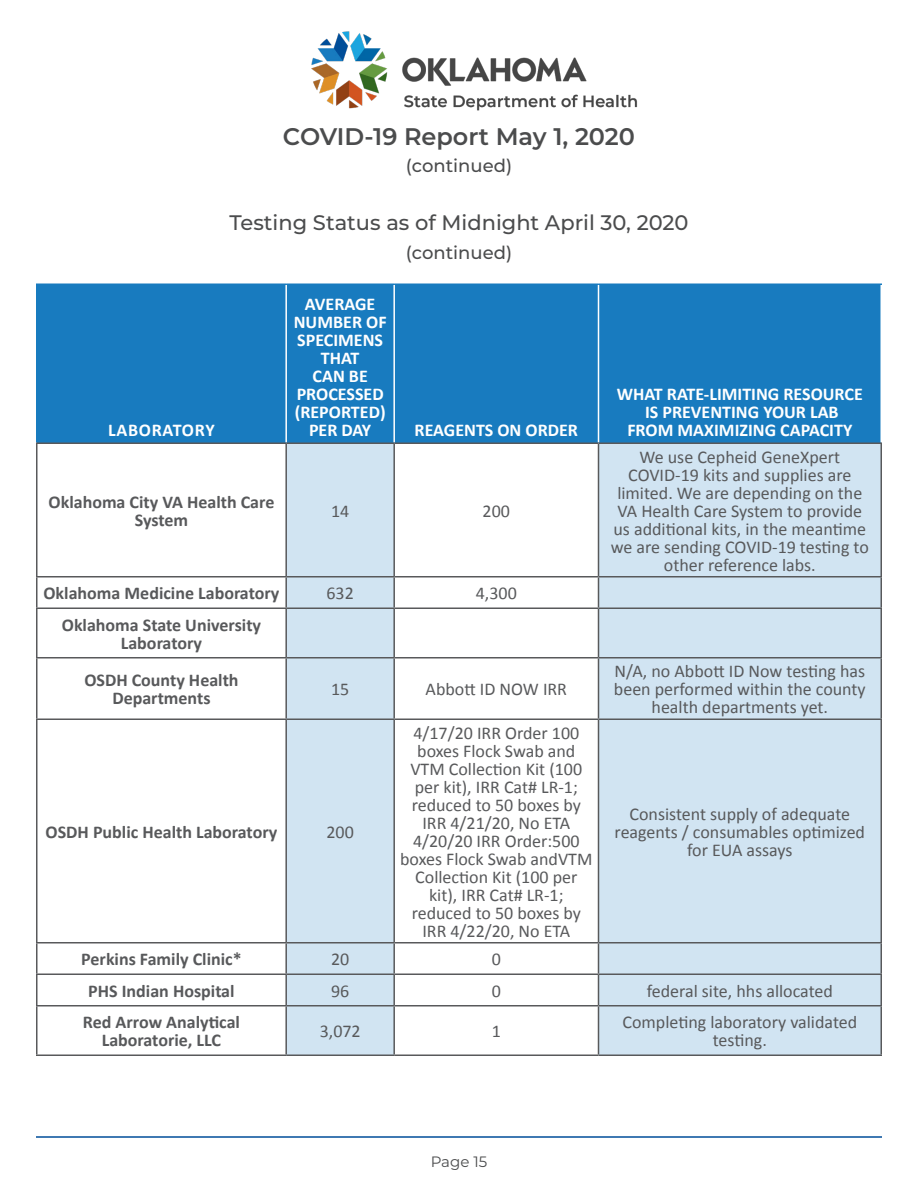
<style>
.page{position:relative;width:918px;height:1188px;background:#fff}
.page>*{position:absolute;margin:0;border:0;box-sizing:border-box;transform-origin:0 0}
.t1{font:600 24px "Montserrat";color:#4b4c4d}
.Cell_Text_Style{font:500 21px "Montserrat";color:#4b4c4d}
.Lab_names{font:18px/18px "Calibri";color:#58595b;text-align:center}
.Lab_names-2{font:700 18px/18px "Calibri";color:#58595b;text-align:center}
.New_Table_Labels{font:700 18px/18px "Calibri";color:#fff;text-align:center}
.Cell_Text_Style-2{font:500 18px "Montserrat";color:#4b4c4d}
.New_Table_Labels-2{font:700 18px "Calibri";letter-spacing:.04em;color:#fff}
.t2{font:15px "Montserrat";color:#4b4c4d}
</style>
<div class="page">
<hr style="left:36px;top:1136px;width:846px;height:2px;background:#004e99">
<img style="left:311px;top:31px;width:327px;height:80px">
<div style="left:38px;top:285px;width:842px;height:157px;background:#187bbf"></div>
<svg style="left:287px;top:444px;width:593px;height:610px;fill:#d1e4f2"></svg>
<hr style="left:36px;top:284px;width:250px;height:1px;background:#187bbf">
<hr style="left:36px;top:285px;width:2px;height:157px;background:#187bbf">
<hr style="left:286px;top:284px;width:108px;height:1px;background:#187bbf">
<hr style="left:394px;top:284px;width:204px;height:1px;background:#187bbf">
<hr style="left:598px;top:284px;width:284px;height:1px;background:#187bbf">
<hr style="left:285px;top:285px;width:2px;height:157px;background:#fff">
<hr style="left:393px;top:285px;width:2px;height:157px;background:#fff">
<hr style="left:598px;top:285px;width:1px;height:157px;background:#fff">
<hr style="left:36px;top:442px;width:250px;height:2px;background:#58595b">
<hr style="left:286px;top:442px;width:108px;height:2px;background:#58595b">
<hr style="left:394px;top:442px;width:204px;height:2px;background:#58595b">
<hr style="left:598px;top:442px;width:284px;height:2px;background:#58595b">
<hr style="left:36px;top:444px;width:2px;height:132px;background:#58595b">
<hr style="left:285px;top:444px;width:2px;height:132px;background:#58595b">
<hr style="left:393px;top:444px;width:2px;height:132px;background:#58595b">
<hr style="left:598px;top:444px;width:1px;height:132px;background:#58595b">
<hr style="left:880px;top:444px;width:2px;height:132px;background:#58595b">
<hr style="left:36px;top:576px;width:250px;height:2px;background:#58595b">
<hr style="left:36px;top:578px;width:2px;height:30px;background:#58595b">
<hr style="left:286px;top:576px;width:108px;height:2px;background:#58595b">
<hr style="left:285px;top:578px;width:2px;height:30px;background:#58595b">
<hr style="left:394px;top:576px;width:204px;height:2px;background:#58595b">
<hr style="left:393px;top:578px;width:2px;height:30px;background:#58595b">
<hr style="left:598px;top:576px;width:284px;height:2px;background:#58595b">
<hr style="left:598px;top:578px;width:1px;height:30px;background:#58595b">
<hr style="left:880px;top:578px;width:2px;height:30px;background:#58595b">
<hr style="left:36px;top:608px;width:250px;height:1px;background:#58595b">
<hr style="left:36px;top:609px;width:2px;height:48px;background:#58595b">
<hr style="left:286px;top:608px;width:108px;height:1px;background:#58595b">
<hr style="left:285px;top:609px;width:2px;height:48px;background:#58595b">
<hr style="left:394px;top:608px;width:204px;height:1px;background:#58595b">
<hr style="left:393px;top:609px;width:2px;height:48px;background:#58595b">
<hr style="left:598px;top:608px;width:284px;height:1px;background:#58595b">
<hr style="left:598px;top:609px;width:1px;height:48px;background:#58595b">
<hr style="left:880px;top:609px;width:2px;height:48px;background:#58595b">
<hr style="left:36px;top:657px;width:250px;height:1px;background:#58595b">
<hr style="left:36px;top:658px;width:2px;height:60px;background:#58595b">
<hr style="left:286px;top:657px;width:108px;height:1px;background:#58595b">
<hr style="left:285px;top:658px;width:2px;height:60px;background:#58595b">
<hr style="left:394px;top:657px;width:204px;height:1px;background:#58595b">
<hr style="left:393px;top:658px;width:2px;height:60px;background:#58595b">
<hr style="left:598px;top:657px;width:284px;height:1px;background:#58595b">
<hr style="left:598px;top:658px;width:1px;height:60px;background:#58595b">
<hr style="left:880px;top:658px;width:2px;height:60px;background:#58595b">
<hr style="left:36px;top:718px;width:250px;height:2px;background:#58595b">
<hr style="left:36px;top:720px;width:2px;height:222px;background:#58595b">
<hr style="left:286px;top:718px;width:108px;height:2px;background:#58595b">
<hr style="left:285px;top:720px;width:2px;height:222px;background:#58595b">
<hr style="left:394px;top:718px;width:204px;height:2px;background:#58595b">
<hr style="left:393px;top:720px;width:2px;height:222px;background:#58595b">
<hr style="left:598px;top:718px;width:284px;height:2px;background:#58595b">
<hr style="left:598px;top:720px;width:1px;height:222px;background:#58595b">
<hr style="left:880px;top:720px;width:2px;height:222px;background:#58595b">
<hr style="left:36px;top:942px;width:250px;height:2px;background:#58595b">
<hr style="left:36px;top:944px;width:2px;height:30px;background:#58595b">
<hr style="left:286px;top:942px;width:108px;height:2px;background:#58595b">
<hr style="left:285px;top:944px;width:2px;height:30px;background:#58595b">
<hr style="left:394px;top:942px;width:204px;height:2px;background:#58595b">
<hr style="left:393px;top:944px;width:2px;height:30px;background:#58595b">
<hr style="left:598px;top:942px;width:284px;height:2px;background:#58595b">
<hr style="left:598px;top:944px;width:1px;height:30px;background:#58595b">
<hr style="left:880px;top:944px;width:2px;height:30px;background:#58595b">
<hr style="left:36px;top:974px;width:250px;height:1px;background:#58595b">
<hr style="left:36px;top:975px;width:2px;height:30px;background:#58595b">
<hr style="left:286px;top:974px;width:108px;height:1px;background:#58595b">
<hr style="left:285px;top:975px;width:2px;height:30px;background:#58595b">
<hr style="left:394px;top:974px;width:204px;height:1px;background:#58595b">
<hr style="left:393px;top:975px;width:2px;height:30px;background:#58595b">
<hr style="left:598px;top:974px;width:284px;height:1px;background:#58595b">
<hr style="left:598px;top:975px;width:1px;height:30px;background:#58595b">
<hr style="left:880px;top:975px;width:2px;height:30px;background:#58595b">
<hr style="left:36px;top:1005px;width:250px;height:1px;background:#58595b">
<hr style="left:36px;top:1006px;width:2px;height:48px;background:#58595b">
<hr style="left:286px;top:1005px;width:108px;height:1px;background:#58595b">
<hr style="left:285px;top:1006px;width:2px;height:48px;background:#58595b">
<hr style="left:394px;top:1005px;width:204px;height:1px;background:#58595b">
<hr style="left:393px;top:1006px;width:2px;height:48px;background:#58595b">
<hr style="left:598px;top:1005px;width:284px;height:1px;background:#58595b">
<hr style="left:598px;top:1006px;width:1px;height:48px;background:#58595b">
<hr style="left:880px;top:1006px;width:2px;height:48px;background:#58595b">
<hr style="left:36px;top:1054px;width:250px;height:2px;background:#58595b">
<hr style="left:286px;top:1054px;width:108px;height:2px;background:#58595b">
<hr style="left:394px;top:1054px;width:204px;height:2px;background:#58595b">
<hr style="left:598px;top:1054px;width:284px;height:2px;background:#58595b">
<h1 class="t1" style="left:283px;top:119px;width:354px">COVID-19 Report May 1, 2020</h1>
<p class="Cell_Text_Style-2" style="left:406px;top:153px;width:108px">(continued)</p>
<p class="New_Table_Labels-2" style="left:108px;top:418px;width:108px">LABORATORY</p>
<p class="Cell_Text_Style" style="left:229px;top:208px;width:461px">Testing Status as of Midnight April 30, 2020</p>
<p class="Cell_Text_Style-2" style="left:406px;top:240px;width:108px">(continued)</p>
<p class="New_Table_Labels" style="left:294px;top:295px;width:94px">AVERAGE<br>NUMBER OF<br>SPECIMENS<br>THAT<br>CAN BE<br>PROCESSED (REPORTED)<br>PER DAY</p>
<p class="New_Table_Labels" style="left:415px;top:421px;width:165px">REAGENTS ON ORDER</p>
<p class="New_Table_Labels" style="left:617px;top:385px;width:248px">WHAT RATE-LIMITING RESOURCE<br>IS PREVENTING YOUR LAB<br>FROM MAXIMIZING CAPACITY</p>
<p class="Lab_names-2" style="left:49px;top:493px;width:227px">Oklahoma City VA Health Care<br>System</p>
<p class="Lab_names" style="left:331px;top:502px;width:20px">14</p>
<p class="Lab_names" style="left:483px;top:502px;width:29px">200</p>
<p class="Lab_names-2" style="left:43px;top:584px;width:237px">Oklahoma Medicine Laboratory</p>
<p class="Lab_names" style="left:327px;top:584px;width:29px">632</p>
<p class="Lab_names" style="left:476px;top:584px;width:43px">4,300</p>
<p class="Lab_names-2" style="left:62px;top:616px;width:201px">Oklahoma State University<br>Laboratory</p>
<p class="Lab_names-2" style="left:84px;top:671px;width:156px">OSDH County Health<br>Departments</p>
<p class="Lab_names" style="left:331px;top:680px;width:20px">15</p>
<p class="Lab_names" style="left:426px;top:680px;width:143px">Abbott ID NOW IRR</p>
<p class="Lab_names-2" style="left:46px;top:823px;width:233px">OSDH Public Health Laboratory</p>
<p class="Lab_names" style="left:327px;top:823px;width:29px">200</p>
<p class="Lab_names" style="left:400px;top:724px;width:194px">4/17/20 IRR Order 100 boxes Flock Swab and<br>VTM Collection Kit (100 per kit), IRR Cat# LR-1; reduced to 50 boxes by<br>IRR 4/21/20, No ETA<br>4/20/20 IRR Order:500 boxes Flock Swab andVTM<br>Collection Kit (100 per kit), IRR Cat# LR-1; reduced to 50 boxes by<br>IRR 4/22/20, No ETA</p>
<p class="Lab_names" style="left:611px;top:448px;width:260px">We use Cepheid GeneXpert<br>COVID-19 kits and supplies are limited. We are depending on the<br>VA Health Care System to provide us additional kits, in the meantime we are sending COVID-19 testing to other reference labs.</p>
<p class="Lab_names" style="left:614px;top:662px;width:253px">N/A, no Abbott ID Now testing has been performed within the county health departments yet.</p>
<p class="Lab_names" style="left:615px;top:805px;width:252px">Consistent supply of adequate reagents / consumables optimized for EUA assays</p>
<p class="Lab_names-2" style="left:81px;top:950px;width:162px">Perkins Family Clinic*</p>
<p class="Lab_names" style="left:331px;top:950px;width:20px">20</p>
<p class="Lab_names" style="left:492px;top:950px;width:11px">0</p>
<p class="Lab_names-2" style="left:88px;top:982px;width:148px">PHS Indian Hospital</p>
<p class="Lab_names" style="left:331px;top:982px;width:20px">96</p>
<p class="Lab_names" style="left:492px;top:982px;width:11px">0</p>
<p class="Lab_names" style="left:647px;top:982px;width:188px">federal site, hhs allocated</p>
<p class="Lab_names-2" style="left:83px;top:1013px;width:159px">Red Arrow Analytical<br>Laboratorie, LLC</p>
<p class="Lab_names" style="left:320px;top:1022px;width:43px">3,072</p>
<p class="Lab_names" style="left:492px;top:1022px;width:11px">1</p>
<p class="Lab_names" style="left:622px;top:1013px;width:236px">Completing laboratory validated testing.</p>
<p class="t2" style="left:431px;top:1151px;width:58px">Page 15</p>
</div>
